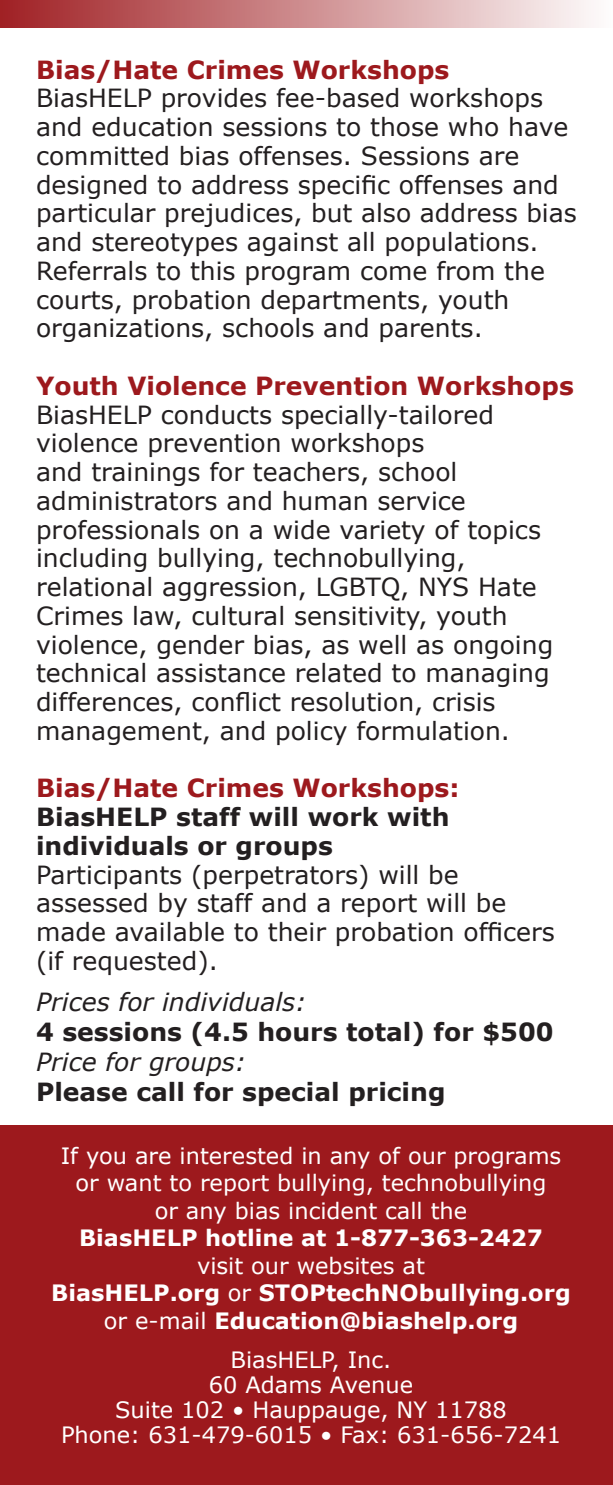
<style>
.page{position:relative;width:613px;height:1485px;background:#fff}
.page>*{position:absolute;margin:0;border:0;box-sizing:border-box;transform-origin:0 0}
.t1{font:25px/28.8px "Verdana";color:#231f20}
.t2{font:700 25px/28.8px "Verdana";color:#231f20}
.t3{font:700 25px "Verdana";color:#9d191d}
.t4{font:italic 25px "Verdana";color:#231f20}
.t5{font:22.5px/27.5px "Verdana";color:#fff;text-align:center}
.s1{color:#9d191d}
.s2{font-weight:700}
</style>
<div class="page">
<div style="left:0;top:1125px;width:612px;height:360px;background:#9d191d"></div>
<div style="left:0;top:0;width:612px;height:28px;background:linear-gradient(to right,#a02024,#fdfcfc)"></div>
<p class="t3" style="left:36px;top:52px;width:414px">Bias/Hate Crimes Workshops</p>
<p class="t1" style="left:36px;top:84px;width:541px">BiasHELP provides fee-based workshops and education sessions to those who have committed bias offenses. Sessions are designed to address specific offenses and particular prejudices, but also address bias and stereotypes against all populations.<br>Referrals to this program come from the courts, probation departments, youth organizations, schools and parents.</p>
<p class="t3" style="left:36px;top:368px;width:538px">Youth Violence Prevention Workshops</p>
<p class="t1" style="left:36px;top:400px;width:459px">BiasHELP conducts specially-tailored violence prevention workshops<br>and trainings for teachers, school administrators and human service</p>
<p class="t1" style="left:36px;top:515px;width:518px">professionals on a wide variety of topics including bullying, technobullying, relational aggression, LGBTQ, NYS Hate Crimes law, cultural sensitivity, youth violence, gender bias, as well as ongoing technical assistance related to managing differences, conflict resolution, crisis management, and policy formulation.</p>
<p class="t2" style="left:36px;top:773px;width:424px"><span class="s1">Bias/Hate Crimes Workshops:<br></span>BiasHELP staff will work with individuals or groups</p>
<p class="t1" style="left:36px;top:860px;width:520px">Participants (perpetrators) will be assessed by staff and a report will be made available to their probation officers (if requested).</p>
<p class="t4" style="left:36px;top:985px;width:272px">Prices for individuals:</p>
<p class="t2" style="left:36px;top:1017px;width:518px">4 sessions (4.5 hours total) for $500</p>
<p class="t4" style="left:36px;top:1045px;width:211px">Price for groups:</p>
<p class="t2" style="left:36px;top:1077px;width:410px">Please call for special pricing</p>
<p class="t5" style="left:51px;top:1141px;width:520px">If you are interested in any of our programs or want to report bullying, technobullying<br>or any bias incident call the<br><span class="s2">BiasHELP hotline at 1-877-363-2427<br></span>visit our websites at<br><span class="s2">BiasHELP.org</span> or <span class="s2">STOPtechNObullying.org </span>or e-mail <span class="s2">Education@biashelp.org</span></p>
<p class="t5" style="left:230px;top:1345px;width:162px">BiasHELP, Inc.</p>
<p class="t5" style="left:208px;top:1370px;width:206px">60 Adams Avenue</p>
<p class="t5" style="left:115px;top:1395px;width:393px">Suite 102 • Hauppauge, NY 11788</p>
<p class="t5" style="left:61px;top:1420px;width:501px">Phone: 631-479-6015 • Fax: 631-656-7241</p>
</div>
